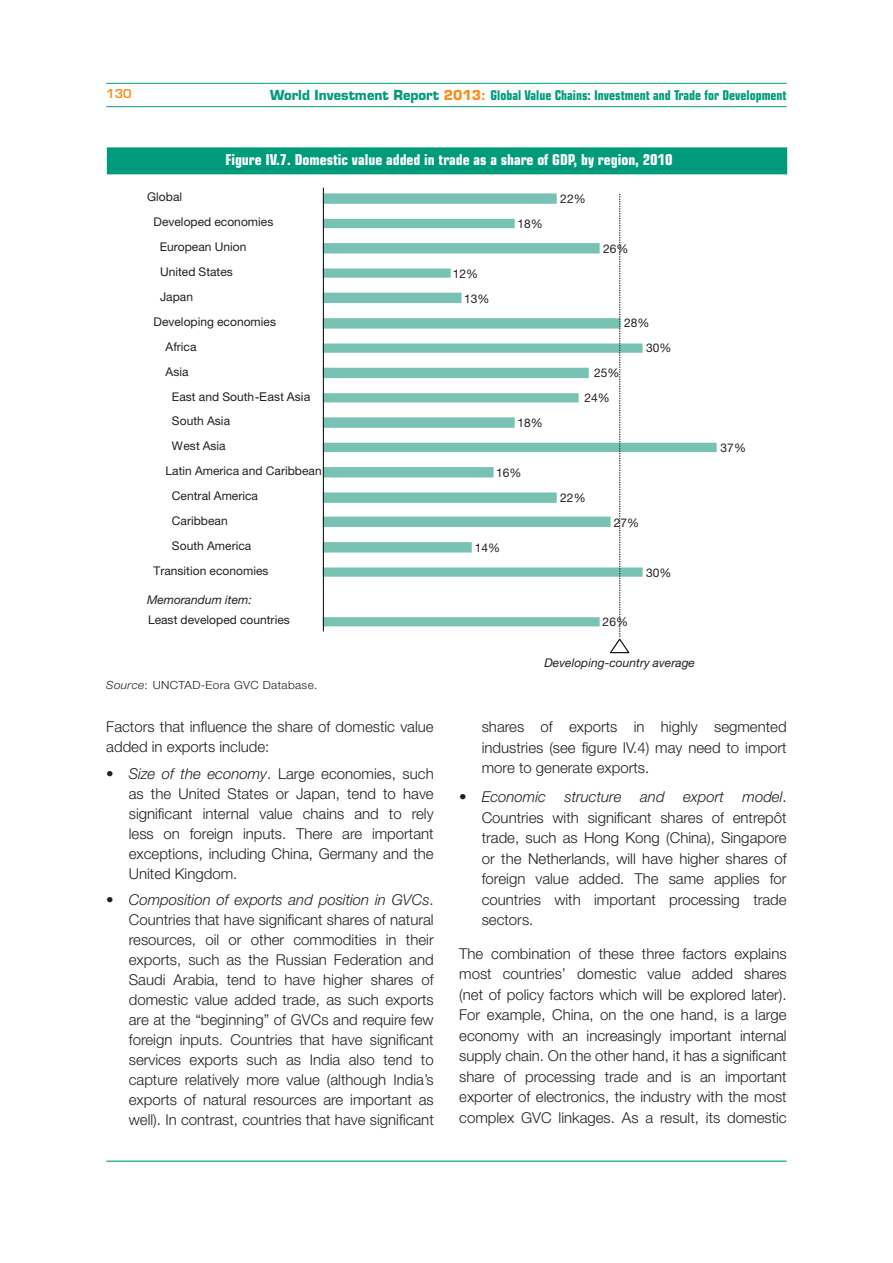
<style>
.page{position:relative;width:893px;height:1263px;background:#fff}
.page>*{position:absolute;margin:0;border:0;box-sizing:border-box;transform-origin:0 0}
.t1{font:300 15px/20px "Helvetica Neue LT Std";color:#231f20;text-align:justify}
.t2{font:700 condensed 15px "Eurostile LT Std";color:#fff}
.t3{font:700 condensed 13.5px "Eurostile LT Std";color:#009b7b;scale:.96 1}
.t4{font:12px "Helvetica Neue LT Std";letter-spacing:.005em;color:#231f20}
.t5{font:italic 12px "Helvetica Neue LT Std";letter-spacing:.005em;color:#231f20}
.t6{font:600 12px "Eurostile LT Std";color:#f78f20}
.t7{font:300 11.25px "Helvetica Neue LT Std";letter-spacing:.03em;color:#231f20;scale:1.05 1}
.s1{font-stretch:normal}
.s2{font-stretch:normal;color:#f78f20}
.s3{font-family:"Arial";font-size:12.15px}
.s4{font-style:italic}
</style>
<div class="page">
<hr style="left:106px;top:106px;width:681px;height:1px;background:#009b7b">
<hr style="left:106px;top:1161px;width:681px;height:1px;background:#009b7b">
<hr style="left:106px;top:83px;width:681px;height:1px;background:#009b7b">
<div style="left:107px;top:147px;width:680px;height:27px;background:#009b7b"></div>
<svg style="left:324px;top:193px;width:393px;height:433px"></svg>
<hr style="left:323px;top:188px;width:1px;height:444px;background:#231f20">
<svg style="left:609px;top:194px;width:22px;height:460px"></svg>
<p class="t6" style="left:106px;top:87px;width:27px">130</p>
<p class="t3" style="left:270px;top:89px;width:540px"><span class="s1">World Investment Report</span> <span class="s2">2013:</span> Global Value Chains: Investment and Trade for Development</p>
<p class="t4" style="left:147px;top:193px;width:36px">Global</p>
<p class="t2" style="left:225px;top:153px;width:449px">Figure IV.7. Domestic value added in trade as a share of GDP, by region, 2010</p>
<p class="t4" style="left:560px;top:195px;width:27px">22%</p>
<p class="t4" style="left:154px;top:218px;width:121px">Developed economies</p>
<p class="t4" style="left:517px;top:220px;width:27px">18%</p>
<p class="t4" style="left:160px;top:243px;width:88px">European Union</p>
<p class="t4" style="left:603px;top:244px;width:27px">26%</p>
<p class="t4" style="left:160px;top:267px;width:74px">United States</p>
<p class="t4" style="left:453px;top:269px;width:27px">12%</p>
<p class="t4" style="left:160px;top:292px;width:35px">Japan</p>
<p class="t4" style="left:464px;top:294px;width:27px">13%</p>
<p class="t4" style="left:154px;top:317px;width:124px">Developing economies</p>
<p class="t4" style="left:624px;top:319px;width:27px">28%</p>
<p class="t4" style="left:166px;top:342px;width:33px">Africa</p>
<p class="t4" style="left:646px;top:344px;width:27px">30%</p>
<p class="t4" style="left:166px;top:367px;width:25px">Asia</p>
<p class="t4" style="left:594px;top:369px;width:27px">25%</p>
<p class="t4" style="left:172px;top:392px;width:140px">East and South<span class="s3">-East Asia</span></p>
<p class="t4" style="left:584px;top:394px;width:27px">24%</p>
<p class="t4" style="left:172px;top:417px;width:60px">South Asia</p>
<p class="t4" style="left:517px;top:418px;width:27px">18%</p>
<p class="t4" style="left:172px;top:442px;width:55px">West Asia</p>
<p class="t4" style="left:720px;top:443px;width:27px">37%</p>
<p class="t4" style="left:166px;top:467px;width:158px">Latin America and Caribbean</p>
<p class="t4" style="left:496px;top:468px;width:27px">16%</p>
<p class="t4" style="left:172px;top:491px;width:88px">Central America</p>
<p class="t4" style="left:560px;top:493px;width:27px">22%</p>
<p class="t4" style="left:172px;top:516px;width:57px">Caribbean</p>
<p class="t4" style="left:614px;top:518px;width:27px">27%</p>
<p class="t4" style="left:172px;top:541px;width:81px">South America</p>
<p class="t4" style="left:475px;top:543px;width:27px">14%</p>
<p class="t4" style="left:154px;top:566px;width:116px">Transition economies</p>
<p class="t4" style="left:646px;top:568px;width:27px">30%</p>
<p class="t5" style="left:147px;top:595px;width:106px">Memorandum item:</p>
<p class="t4" style="left:148px;top:616px;width:143px">Least developed countries</p>
<p class="t4" style="left:603px;top:618px;width:27px">26%</p>
<p class="t5" style="left:544px;top:659px;width:152px">Developing-country average</p>
<p class="t7" style="left:106px;top:681px;width:203px"><span class="s4">Source</span>: UNCTAD-Eora GVC Database.</p>
<p class="t1" style="left:106px;top:718px;width:329px">Factors that influence the share of domestic value added in exports include:</p>
<p class="t1" style="left:129px;top:765px;width:306px"><span class="s4">Size of the economy</span>. Large economies, such as the United States or Japan, tend to have significant internal value chains and to rely less on foreign inputs. There are important exceptions, including China, Germany and the United Kingdom.</p>
<p class="t1" style="left:129px;top:891px;width:306px"><span class="s4">Composition of exports and position in GVCs</span>.<br>Countries that have significant shares of natural resources, oil or other commodities in their exports, such as the Russian Federation and Saudi Arabia, tend to have higher shares of domestic value added trade, as such exports are at the “beginning” of GVCs and require few foreign inputs. Countries that have significant services exports such as India also tend to capture relatively more value (although India’s exports of natural resources are important as well). In contrast, countries that have significant</p>
<p class="t1" style="left:482px;top:718px;width:306px;line-height:20.5px">shares of exports in highly segmented industries (see figure IV.4) may need to import more to generate exports.</p>
<p class="t1" style="left:482px;top:788px;width:306px;line-height:20.5px"><span class="s4">Economic structure and export model</span>.<br>Countries with significant shares of entrepôt trade, such as Hong Kong (China), Singapore or the Netherlands, will have higher shares of foreign value added. The same applies for countries with important processing trade sectors.</p>
<p class="t1" style="left:459px;top:944px;width:329px;line-height:20.5px">The combination of these three factors explains most countries’ domestic value added shares (net of policy factors which will be explored later).<br>For example, China, on the one hand, is a large economy with an increasingly important internal supply chain. On the other hand, it has a significant share of processing trade and is an important exporter of electronics, the industry with the most complex GVC linkages. As a result, its domestic</p>
</div>
